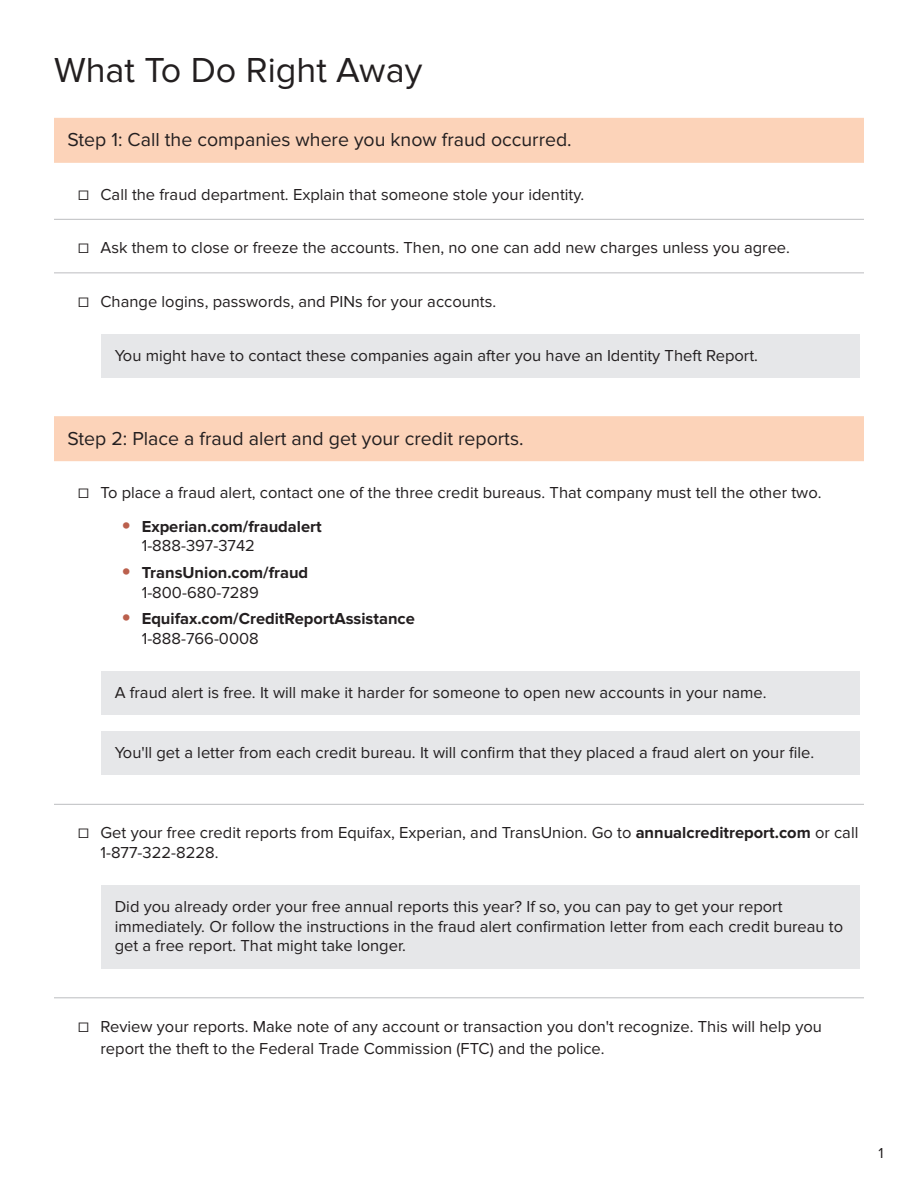
<style>
.page{position:relative;width:918px;height:1188px;background:#fff}
.page>*{position:absolute;margin:0;border:0;box-sizing:border-box;transform-origin:0 0}
.t1{font:36px "Proxima Nova";color:#231f20}
.t2{font:19.5px "Proxima Nova";color:#231f20}
.t3{font:16.5px/19.8px "Proxima Nova";color:#231f20}
.t4{font:700 16.5px/19.8px "Proxima Nova";color:#231f20}
.t5{font:15px "Proxima Nova";color:#231f20}
.s1{font-size:27px;color:#bb604d}
.s2{font-weight:400}
.s3{font-weight:700}
</style>
<div class="page">
<div style="left:54px;top:118px;width:810px;height:45px;background:#fcd3b9"></div>
<hr style="left:54px;top:219px;width:810px;height:1px;background:#bcbdc0">
<hr style="left:54px;top:272px;width:810px;height:1px;background:#bcbdc0">
<div style="left:101px;top:334px;width:759px;height:44px;background:#e6e7e9"></div>
<div style="left:54px;top:416px;width:810px;height:45px;background:#fcd3b9"></div>
<div style="left:101px;top:671px;width:759px;height:44px;background:#e6e7e9"></div>
<div style="left:101px;top:731px;width:759px;height:44px;background:#e6e7e9"></div>
<hr style="left:54px;top:804px;width:810px;height:1px;background:#bcbdc0">
<div style="left:101px;top:885px;width:759px;height:83px;background:#e6e7e9"></div>
<hr style="left:54px;top:997px;width:810px;height:1px;background:#bcbdc0">
<h1 class="t1" style="left:54px;top:50px;width:370px">What To Do Right Away</h1>
<p class="t2" style="left:68px;top:129px;width:506px">Step 1: Call the companies where you know fraud occurred.</p>
<p class="t3" style="left:78px;top:185px;width:508px">☐ Call the fraud department. Explain that someone stole your identity.</p>
<p class="t3" style="left:78px;top:238px;width:713px">☐ Ask them to close or freeze the accounts. Then, no one can add new charges unless you agree.</p>
<p class="t3" style="left:78px;top:292px;width:420px">☐ Change logins, passwords, and PINs for your accounts.</p>
<p class="t3" style="left:115px;top:345px;width:645px">You might have to contact these companies again after you have an Identity Theft Report.</p>
<p class="t2" style="left:68px;top:427px;width:458px">Step 2: Place a fraud alert and get your credit reports.</p>
<p class="t3" style="left:78px;top:483px;width:745px">☐ To place a fraud alert, contact one of the three credit bureaus. That company must tell the other two.</p>
<p class="t4" style="left:142px;top:517px;width:181px;text-indent:-20px"><span class="s1">•</span> Experian.com/fraudalert<br><span class="s2">1-888-397-3742</span></p>
<p class="t4" style="left:142px;top:563px;width:168px;text-indent:-20px"><span class="s1">•</span> TransUnion.com/fraud<br><span class="s2">1-800-680-7289</span></p>
<p class="t4" style="left:142px;top:609px;width:275px;text-indent:-20px"><span class="s1">•</span> Equifax.com/CreditReportAssistance<br><span class="s2">1-888-766-0008</span></p>
<p class="t3" style="left:115px;top:682px;width:653px">A fraud alert is free. It will make it harder for someone to open new accounts in your name.</p>
<p class="t3" style="left:115px;top:743px;width:701px">You'll get a letter from each credit bureau. It will confirm that they placed a fraud alert on your file.</p>
<p class="t3" style="left:101px;top:823px;width:759px;text-indent:-23px">☐ Get your free credit reports from Equifax, Experian, and TransUnion. Go to <span class="s3">annualcreditreport.com</span> or call<br>1-877-322-8228.</p>
<p class="t3" style="left:115px;top:897px;width:730px">Did you already order your free annual reports this year? If so, you can pay to get your report immediately. Or follow the instructions in the fraud alert confirmation letter from each credit bureau to get a free report. That might take longer.</p>
<p class="t3" style="left:101px;top:1016px;width:723px;line-height:21.6px;text-indent:-23px">☐ Review your reports. Make note of any account or transaction you don't recognize. This will help you report the theft to the Federal Trade Commission (FTC) and the police.</p>
<p class="t5" style="left:878px;top:1144px;width:7px">1</p>
</div>
